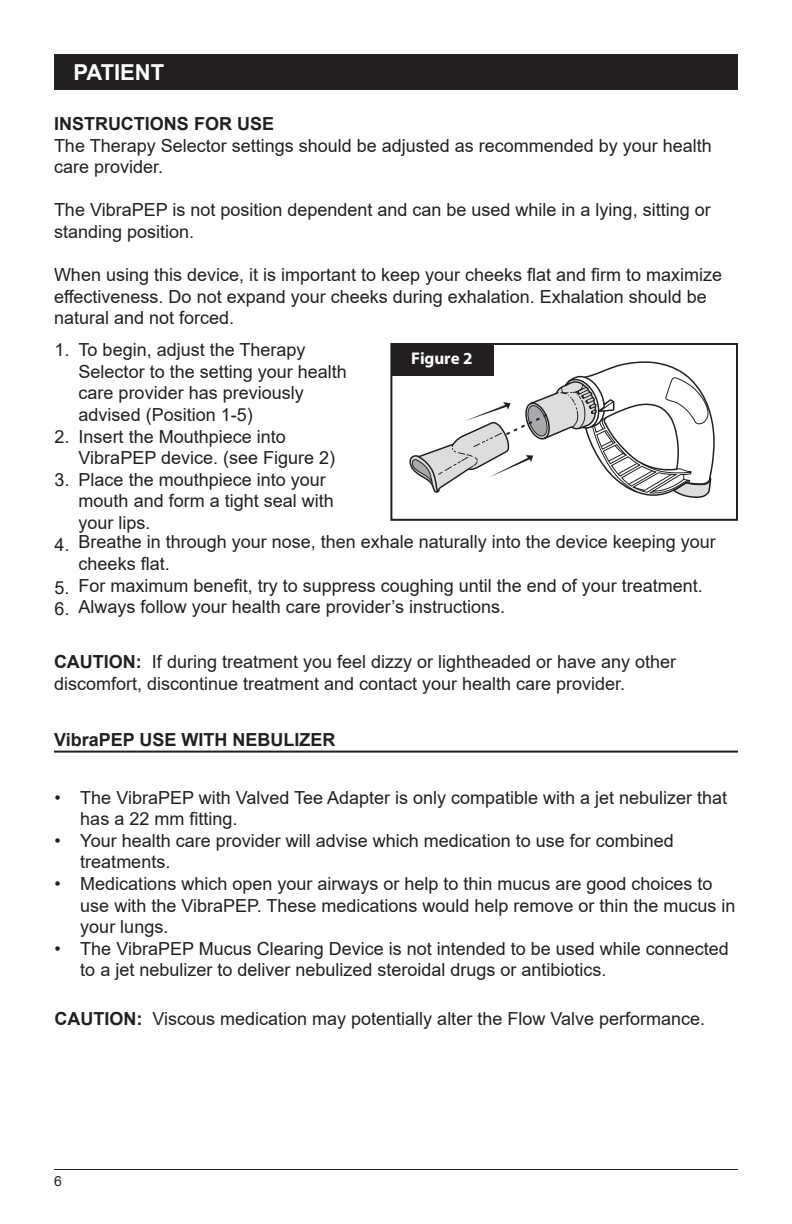
<style>
.page{position:relative;width:792px;height:1224px;background:#fff}
.page>*{position:absolute;margin:0;border:0;box-sizing:border-box;transform-origin:0 0}
.t1{font:700 22px "Arial";color:#fff}
.t2{font:18px/21.6px "Arial";color:#231f20}
.t3{font:700 18px "Arial";color:#231f20}
.t4{font:700 17px "Myriad Pro";color:#fff}
.t5{font:14px "Arial";color:#231f20}
.s1{font-weight:700}
</style>
<div class="page">
<hr style="left:54px;top:751px;width:684px;height:2px;background:#231f20">
<div style="left:54px;top:54px;width:684px;height:35px;background:#231f20"></div>
<hr style="left:54px;top:1169px;width:684px;height:1px;background:#231f20">
<div style="left:390px;top:343px;width:348px;height:178px;border:2px solid #231f20"></div>
<div style="left:391px;top:344px;width:103px;height:31px;background:#231f20"></div>
<svg style="left:408px;top:361px;width:307px;height:137px"></svg>
<p class="t1" style="left:73px;top:57px;width:92px">PATIENT</p>
<p class="t3" style="left:54px;top:111px;width:222px">INSTRUCTIONS FOR USE</p>
<p class="t2" style="left:54px;top:134px;width:659px">The Therapy Selector settings should be adjusted as recommended by your health care provider.</p>
<p class="t2" style="left:54px;top:199px;width:658px">The VibraPEP is not position dependent and can be used while in a lying, sitting or standing position.</p>
<p class="t2" style="left:54px;top:264px;width:670px">When using this device, it is important to keep your cheeks flat and firm to maximize effectiveness. Do not expand your cheeks during exhalation. Exhalation should be natural and not forced.</p>
<p class="t2" style="left:55px;top:339px;width:17px">1.</p>
<p class="t2" style="left:55px;top:425px;width:17px">2.</p>
<p class="t2" style="left:55px;top:468px;width:17px">3.</p>
<p class="t2" style="left:55px;top:533px;width:17px">4.</p>
<p class="t2" style="left:55px;top:576px;width:17px">5.</p>
<p class="t2" style="left:55px;top:598px;width:17px">6.</p>
<p class="t2" style="left:79px;top:339px;width:270px">To begin, adjust the Therapy<br>Selector to the setting your health care provider has previously advised (Position 1-5)</p>
<p class="t2" style="left:79px;top:425px;width:209px">Insert the Mouthpiece into</p>
<p class="t2" style="left:79px;top:447px;width:258px">VibraPEP device. (see Figure 2)</p>
<p class="t2" style="left:79px;top:468px;width:249px">Place the mouthpiece into your</p>
<p class="t2" style="left:79px;top:490px;width:257px">mouth and form a tight seal with your lips.</p>
<p class="t2" style="left:79px;top:531px;width:639px">Breathe in through your nose, then exhale naturally into the device keeping your cheeks flat.</p>
<p class="t2" style="left:79px;top:574px;width:626px">For maximum benefit, try to suppress coughing until the end of your treatment.</p>
<p class="t2" style="left:79px;top:596px;width:428px">Always follow your health care provider’s instructions.</p>
<p class="t4" style="left:411px;top:347px;width:63px">Figure 2</p>
<p class="t2" style="left:54px;top:651px;width:624px"><span class="s1">CAUTION:</span> If during treatment you feel dizzy or lightheaded or have any other</p>
<p class="t2" style="left:54px;top:672px;width:573px">discomfort, discontinue treatment and contact your health care provider.</p>
<p class="t3" style="left:54px;top:727px;width:283px">VibraPEP USE WITH NEBULIZER</p>
<p class="t2" style="left:80px;top:786px;width:648px">The VibraPEP with Valved Tee Adapter is only compatible with a jet nebulizer that has a 22 mm fitting.</p>
<p class="t2" style="left:80px;top:830px;width:595px">Your health care provider will advise which medication to use for combined</p>
<p class="t2" style="left:80px;top:851px;width:92px">treatments.</p>
<p class="t2" style="left:80px;top:873px;width:657px">Medications which open your airways or help to thin mucus are good choices to use with the VibraPEP. These medications would help remove or thin the mucus in your lungs.</p>
<p class="t2" style="left:80px;top:938px;width:650px">The VibraPEP Mucus Clearing Device is not intended to be used while connected to a jet nebulizer to deliver nebulized steroidal drugs or antibiotics.</p>
<p class="t2" style="left:55px;top:1008px;width:652px"><span class="s1">CAUTION:</span> Viscous medication may potentially alter the Flow Valve performance.</p>
<p class="t2" style="left:55px;top:786px;width:8px">•</p>
<p class="t2" style="left:55px;top:830px;width:8px">•</p>
<p class="t2" style="left:55px;top:873px;width:8px">•</p>
<p class="t2" style="left:55px;top:938px;width:8px">•</p>
<p class="t5" style="left:54px;top:1172px;width:9px">6</p>
</div>
